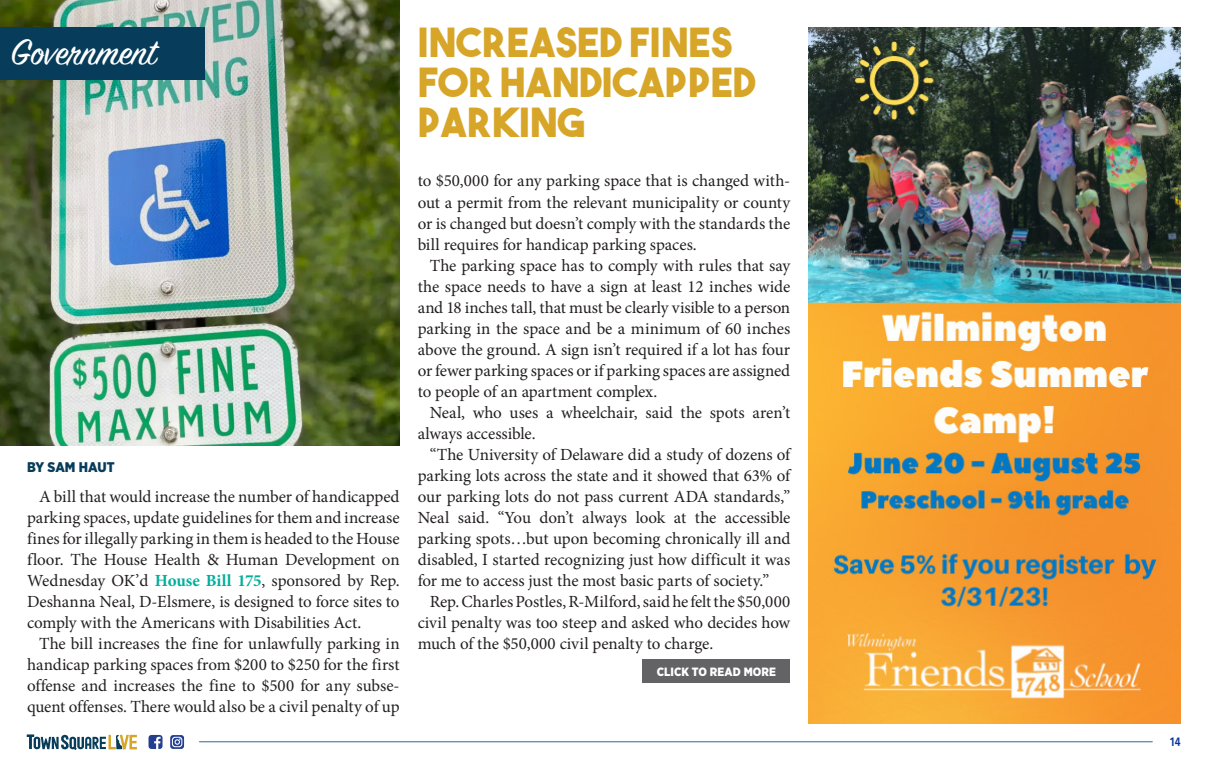
<style>
.page{position:relative;width:1208px;height:769px;background:#fff}
.page>*{position:absolute;margin:0;border:0;box-sizing:border-box;transform-origin:0 0}
.t1{font:40px/40px "The Bold Font";letter-spacing:.01em;color:#d7a628}
.t2{font:40px "Sign Painter House Script";color:#fff}
.body_copy{font:17px/21px "Minion Pro";letter-spacing:-.005em;color:#231f20;text-align:justify}
.t3{font:900 14px "Gotham Narrow";letter-spacing:-.005em;color:#073d5a}
.t4{font:900 12px "Gotham Narrow";letter-spacing:.005em;color:#fff}
.t5{font:600 12px "Avenir Next Condensed";color:#039}
.s1{font-weight:700;color:#00af9b}
</style>
<div class="page">
<hr style="left:199px;top:740px;width:953px;height:1px;background:#369">
<svg style="left:148px;top:735px;width:14px;height:13px"></svg>
<svg style="left:170px;top:735px;width:14px;height:13px"></svg>
<svg style="left:27px;top:734px;width:110px;height:15px"></svg>
<img style="left:0;top:0;width:399px;height:445px">
<div style="left:398px;top:6px;width:378px;height:152px;background:#fff"></div>
<div style="left:0;top:27px;width:204px;height:52px;background:#073d5a"></div>
<div style="left:642px;top:659px;width:148px;height:23px;background:#636366"></div>
<img style="left:808px;top:27px;width:372px;height:696px">
<p class="t2" style="left:11px;top:27px;width:147px">Government</p>
<p class="t3" style="left:27px;top:457px;width:89px">BY SAM HAUT</p>
<p class="body_copy" style="left:27px;top:485px;width:374px;text-indent:12px">A bill that would increase the number of handicapped parking spaces, update guidelines for them and increase fines for illegally parking in them is headed to the House floor. The House Health &amp; Human Development on Wednesday OK’d <span class="s1">House Bill 175</span>, sponsored by Rep.<br>Deshanna Neal, D-Elsmere, is designed to force sites to comply with the Americans with Disabilities Act.</p>
<p class="body_copy" style="left:27px;top:632px;width:374px;text-indent:12px">The bill increases the fine for unlawfully parking in handicap parking spaces from $200 to $250 for the first offense and increases the fine to $500 for any subse&shy;quent offenses. There would also be a civil penalty of up</p>
<p class="t1" style="left:417px;top:22px;width:339px">INCREASED FINES<br>FOR HANDICAPPED<br>PARKING</p>
<p class="body_copy" style="left:417px;top:170px;width:374px">to $50,000 for any parking space that is changed with&shy;out a permit from the relevant municipality or county or is changed but doesn’t comply with the standards the bill requires for handicap parking spaces.</p>
<p class="body_copy" style="left:417px;top:254px;width:374px;text-indent:12px">The parking space has to comply with rules that say the space needs to have a sign at least 12 inches wide and 18 inches tall, that must be clearly visible to a person parking in the space and be a minimum of 60 inches above the ground. A sign isn’t required if a lot has four or fewer parking spaces or if parking spaces are assigned to people of an apartment complex.</p>
<p class="body_copy" style="left:417px;top:401px;width:374px;text-indent:12px">Neal, who uses a wheelchair, said the spots aren’t always accessible.</p>
<p class="body_copy" style="left:417px;top:443px;width:374px;text-indent:12px">“The University of Delaware did a study of dozens of parking lots across the state and it showed that 63% of our parking lots do not pass current ADA standards,” Neal said. “You don’t always look at the accessible parking spots…but upon becoming chronically ill and disabled, I started recognizing just how difficult it was for me to access just the most basic parts of society.”</p>
<p class="body_copy" style="left:417px;top:590px;width:374px;text-indent:12px">Rep. Charles Postles, R-Milford, said he felt the $50,000 civil penalty was too steep and asked who decides how much of the $50,000 civil penalty to charge.</p>
<p class="t4" style="left:656px;top:663px;width:121px">CLICK TO READ MORE</p>
<p class="t5" style="left:1169px;top:731px;width:13px">14</p>
</div>
